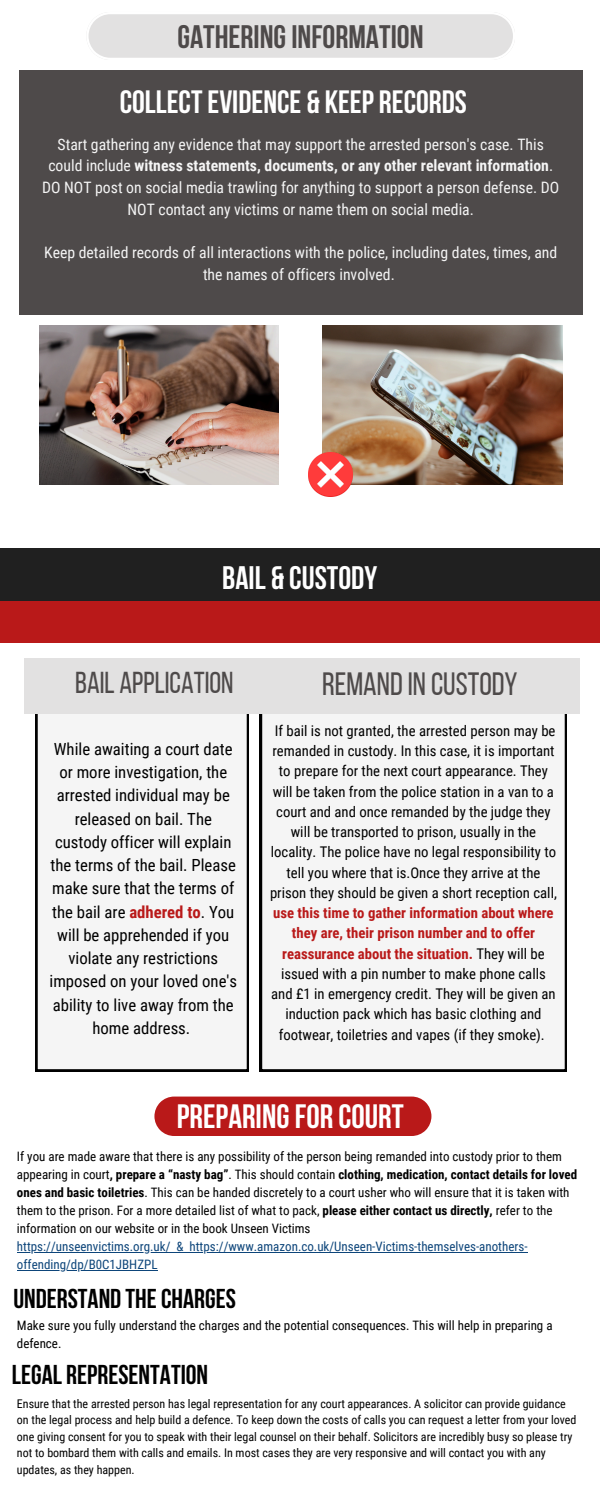
<style>
.page{position:relative;width:600px;height:1500px;background:#fff}
.page>*{position:absolute;margin:0;border:0;box-sizing:border-box;transform-origin:0 0}
.t1{font:700 33.7px "Bebas Neue";color:#fff}
.t2{font:700 32.5px "Bebas Neue";color:#4e4a4a}
.t3{font:700 32.5px "Bebas Neue";color:#fff}
.t4{font:700 32.2px "Bebas Neue";color:#fff}
.t5{font:32.2px "Bebas Neue";color:#4e4a4a}
.t6{font:30.2px "Bebas Neue";color:#4e4a4a}
.t7{font:700 27.2px "Bebas Neue";color:#000}
.t8{font:16.7px/23.2px "Roboto Condensed";color:#000;text-align:center}
.t9{font:15.7px/21.8px "Roboto Condensed";color:#f5f5f5;text-align:center}
.t10{font:14.7px/20.2px "Roboto Condensed";color:#000;text-align:center}
.t11{font:13px/18px "Roboto Condensed";color:#000}
.t12{font:13px/18px "Roboto Condensed";color:#0d457a}
.t13{font:12px/16.5px "Roboto Condensed";color:#000}
.s1{font-weight:700}
.s2{font-weight:700;color:#b91919}
</style>
<div class="page">
<div style="left:19px;top:70px;width:563px;height:245px;background:#4e4a4a"></div>
<div style="left:88px;top:14px;width:425px;height:44px;background:#e2e1e1"></div>
<img style="left:39px;top:326px;width:239px;height:159px">
<img style="left:322px;top:325px;width:240px;height:160px">
<img style="left:309px;top:452px;width:43px;height:44px">
<div style="left:0;top:548px;width:600px;height:67px;background:#202020"></div>
<div style="left:0;top:601px;width:600px;height:41px;background:#b91919"></div>
<div style="left:36px;top:714px;width:213px;height:357px;background:#f5f5f5"></div>
<div style="left:260px;top:714px;width:307px;height:357px;background:#f5f5f5"></div>
<div style="left:25px;top:659px;width:555px;height:55px;background:#e2e1e1"></div>
<div style="left:154px;top:1097px;width:277px;height:39px;background:#b91919"></div>
<hr style="left:17px;top:1252px;width:154px;height:1px;background:#0d457a">
<svg style="left:171px;top:1252px;width:19px;height:1px"></svg>
<hr style="left:190px;top:1252px;width:338px;height:1px;background:#0d457a">
<hr style="left:17px;top:1270px;width:141px;height:1px;background:#0d457a">
<h6 class="t2" style="left:177px;top:23px;width:248px">GATHERINGINFORMATION</h6>
<p class="t4" style="left:120px;top:89px;width:349px">COLLECTEVIDENCE &amp; KEEP RECORDS</p>
<p class="t9" style="left:42px;top:133px;width:519px">Start gathering any evidence that may support the arrested person's case. This could include <span class="s1">witness statements, documents, or any other relevant information</span>.<br>DO NOT post on social media trawling for anything to support a person defense. DO NOT contact any victims or name them on social media.</p>
<p class="t9" style="left:44px;top:242px;width:515px">Keep detailed records of all interactions with the police, including dates, times, and the names of officers involved.</p>
<h1 class="t3" style="left:222px;top:565px;width:157px">BAIL &amp; CUSTODY</h1>
<h6 class="t6" style="left:75px;top:670px;width:160px">BAIL APPLICATION</h6>
<p class="t5" style="left:322px;top:671px;width:197px">REMANDIN CUSTODY</p>
<h4 class="t8" style="left:50px;top:737px;width:189px">While awaiting a court date or more investigation, the arrested individual may be released on bail. The custody officer will explain the terms of the bail. Please make sure that the terms of the bail are <span class="s2">adhered to</span>. You will be apprehended if you violate any restrictions imposed on your loved one's ability to live away from the home address.</h4>
<h2 class="t10" style="left:270px;top:721px;width:288px">If bail is not granted, the arrested person may be remanded in custody. In this case, it is important to prepare for the next court appearance. They will be taken from the police station in a van to a court and and once remanded by the judge they will be transported to prison, usually in the locality. The police have no legal responsibility to tell you where that is.Once they arrive at the prison they should be given a short reception call, <span class="s2">use this time to gather information about where they are, their prison number and to offer reassurance about the situation.</span> They will be issued with a pin number to make phone calls and £1 in emergency credit. They will be given an induction pack which has basic clothing and footwear, toiletries and vapes (if they smoke).</h2>
<h1 class="t1" style="left:177px;top:1103px;width:228px">PREPARINGFOR COURT</h1>
<h3 class="t11" style="left:17px;top:1148px;width:562px">If you are made aware that there is any possibility of the person being remanded into custody prior to them appearing in court<span class="s1">, prepare a “nasty bag”</span>. This should contain <span class="s1">clothing, medication, contact details for loved ones and basic toiletries</span>. This can be handed discretely to a court usher who will ensure that it is taken with them to the prison. For a more detailed list of what to pack, <span class="s1">please either contact us directly,</span> refer to the information on our website or in the book Unseen Victims</h3>
<p class="t12" style="left:17px;top:1238px;width:512px">https://unseenvictims.org.uk/ &amp; https://www.amazon.co.uk/Unseen-Victims-themselves-anothers&shy;offending/dp/B0C1JBHZPL</p>
<p class="t7" style="left:13px;top:1288px;width:224px">UNDERSTAND THECHARGES</p>
<p class="t11" style="left:17px;top:1317px;width:537px">Make sure you fully understand the charges and the potential consequences. This will help in preparing a defence.</p>
<h3 class="t7" style="left:12px;top:1364px;width:198px">LEGAL REPRESENTATION</h3>
<p class="t13" style="left:17px;top:1395px;width:561px">Ensure that the arrested person has legal representation for any court appearances. A solicitor can provide guidance on the legal process and help build a defence. To keep down the costs of calls you can request a letter from your loved one giving consent for you to speak with their legal counsel on their behalf. Solicitors are incredibly busy so please try not to bombard them with calls and emails. In most cases they are very responsive and will contact you with any updates, as they happen.</p>
</div>
